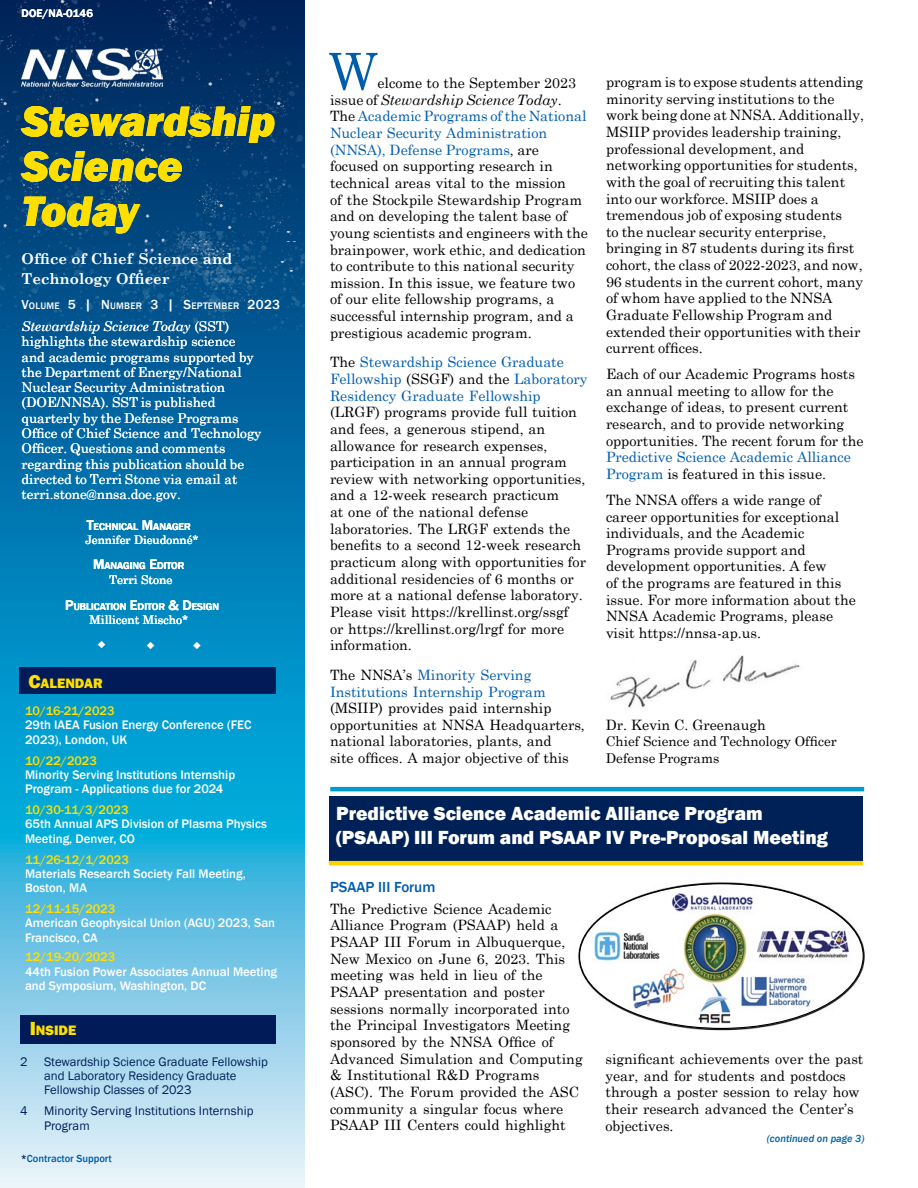
<style>
.page{position:relative;width:918px;height:1188px;background:#fff}
.page>*{position:absolute;margin:0;border:0;box-sizing:border-box;transform-origin:0 0}
.t1{font:50.7px "Century Schoolbook";color:#005dac}
.t2{font:italic 800 43.5px/45px "Franklin Gothic";color:#ffdf00}
.t3{font:800 19.5px/24px "Franklin Gothic";color:#fff}
.t4{font:700 15px/19.5px "Century Schoolbook";color:#fff}
.t5{font:500 15px "Franklin Gothic";color:#005dac}
.t6{font:14.25px/16.6px "Century Schoolbook";color:#000}
.t7{font:14.25px/16.6px "Century Schoolbook";color:#005dac}
.t8{font:800 14.1px "Franklin Gothic";color:#ffdf00}
.t9{font:13.5px/15.3px "Century Schoolbook";color:#fff}
.t10{font:13.5px/16.6px "Century Schoolbook";color:#000}
.t11{font:500 12.75px/14.2px "Franklin Gothic";color:#fff}
.t12{font:12.75px/14.2px "Franklin Gothic";color:#002157}
.t13{font:500 12.75px "Franklin Gothic";color:#ffdf00}
.t14{font:12.75px/14.2px "Franklin Gothic";letter-spacing:.005em;color:#011b59}
.t15{font:12px "Century Schoolbook";color:#fff}
.t16{font:11.7px "Century Schoolbook";color:#fff}
.t17{font:500 11.25px "Franklin Gothic";letter-spacing:.015em;color:#fff}
.t18{font:500 10.5px "Franklin Gothic";color:#005dac}
.t19{font:italic 500 10.5px "Franklin Gothic";color:#00629f}
.t20{font:500 10.2px "Franklin Gothic";color:#fff}
.t21{font:500 9.75px "Franklin Gothic";letter-spacing:.03em;color:#fff}
.s1{font-size:13.5px}
.s2{font-size:14.25px}
.s3{font-style:italic}
.s4{font-size:12px}
.s5{font-size:19.5px}
.s6{color:#002157}
.s7{color:#005dac}
.s8{color:#000}
</style>
<div class="page">
<svg style="left:0;top:329px;width:304px;height:859px;background:#37a0cd"></svg>
<img style="left:0;top:0;width:305px;height:329px">
<img style="left:128px;top:290px;width:174px;height:29px">
<img style="left:300px;top:241px;width:5px;height:49px">
<img style="left:120px;top:262px;width:174px;height:48px">
<img style="left:126px;top:280px;width:174px;height:10px">
<img style="left:126px;top:232px;width:174px;height:48px">
<img style="left:196px;top:71px;width:91px;height:161px">
<img style="left:174px;top:212px;width:91px;height:88px">
<hr style="left:330px;top:787px;width:534px;height:4px;background:#009ad0">
<img style="left:578px;top:882px;width:287px;height:149px">
<img style="left:22px;top:48px;width:141px;height:40px">
<div style="left:19px;top:667px;width:257px;height:26px;background:#011b59"></div>
<div style="left:329px;top:796px;width:534px;height:64px;background:#002157"></div>
<img style="left:610px;top:656px;width:190px;height:52px">
<div style="left:20px;top:1015px;width:256px;height:28px;background:#011b59"></div>
<hr style="left:329px;top:861px;width:534px;height:4px;background:#ffd200">
<svg style="left:98px;top:641px;width:7px;height:8px"></svg>
<svg style="left:147px;top:641px;width:7px;height:8px"></svg>
<svg style="left:193px;top:641px;width:8px;height:8px"></svg>
<p class="t17" style="left:43px;top:7px;width:52px">/NA-0146</p>
<p class="t17" style="left:22px;top:7px;width:43px">DOEOE A</p>
<h2 class="t2" style="left:22px;top:99px;width:255px">Stewardship<br>Science<br>Today</h2>
<p class="t4" style="left:22px;top:248px;width:212px">Office of Chief Science and<br>Technology Officer</p>
<p class="t21" style="left:21px;top:299px;width:260px"><span class="s1">V</span>OLUME <span class="s1">5</span> <span class="s2">|</span> <span class="s1">N</span>UMBER <span class="s1">3</span> <span class="s2">|</span> <span class="s1">S</span>EPTEMBER <span class="s1">2023</span></p>
<p class="t9" style="left:22px;top:317px;width:241px"><span class="s3">Stewardship Science Today</span> (SST) highlights the stewardship science and academic programs supported by the Department of Energy/National Nuclear Security Administration (DOE/NNSA). SST is published quarterly by the Defense Programs Office of Chief Science and Technology Officer. Questions and comments regarding this publication should be directed to Terri Stone via email at terri.stone@nnsa.doe.gov.</p>
<p class="t20" style="left:87px;top:520px;width:105px"><span class="s2">T</span>ECHNICAL <span class="s2">M</span>ANAGER</p>
<p class="t16" style="left:85px;top:530px;width:115px">Jennifer Dieudonné<span class="s4">*</span></p>
<p class="t20" style="left:93px;top:560px;width:93px"><span class="s2">M</span>ANAGING <span class="s2">E</span>DITOR</p>
<p class="t15" style="left:109px;top:570px;width:65px">Terri Stone</p>
<p class="t20" style="left:65px;top:600px;width:155px"><span class="s2">P</span>UBLICATION <span class="s2">E</span>DITOR <span class="s2">&amp; D</span>ESIGN</p>
<p class="t15" style="left:90px;top:610px;width:100px">Millicent Mischo*</p>
<p class="t20" style="left:153px;top:520px;width:8px">AN</p>
<p class="t20" style="left:104px;top:560px;width:8px">AN</p>
<p class="t20" style="left:113px;top:600px;width:8px">N</p>
<p class="t20" style="left:192px;top:600px;width:7px">S</p>
<p class="t8" style="left:28px;top:674px;width:76px"><span class="s5">C</span>ALENDAR</p>
<p class="t13" style="left:25px;top:703px;width:91px">10/16-21/2023</p>
<p class="t11" style="left:25px;top:718px;width:228px">29th IAEA Fusion Energy Conference (FEC<br>2023), London, UK</p>
<p class="t13" style="left:25px;top:752px;width:73px">10/22/2023</p>
<p class="t11" style="left:25px;top:768px;width:212px">Minority Serving Institutions Internship<br>Program - Applications due for 2024</p>
<p class="t13" style="left:25px;top:802px;width:105px">10/30-11/3/2023</p>
<p class="t11" style="left:25px;top:817px;width:243px">65th Annual APS Division of Plasma Physics<br>Meeting, Denver, CO</p>
<p class="t13" style="left:25px;top:851px;width:105px">11/26-12/1/2023</p>
<p class="t11" style="left:25px;top:867px;width:222px">Materials Research Society Fall Meeting,<br>Boston, MA</p>
<p class="t13" style="left:25px;top:901px;width:92px">12/11-15/2023</p>
<p class="t11" style="left:25px;top:916px;width:252px">American Geophysical Union (AGU) 2023, San<br>Francisco, CA</p>
<p class="t13" style="left:25px;top:949px;width:92px">12/19-20/2023</p>
<p class="t11" style="left:25px;top:964px;width:254px">44th Fusion Power Associates Annual Meeting and Symposium, Washington, DC</p>
<p class="t8" style="left:30px;top:1021px;width:48px"><span class="s5">I</span>NSIDE</p>
<p class="t12" style="left:20px;top:1055px;width:9px">2</p>
<p class="t12" style="left:44px;top:1055px;width:225px">Stewardship Science Graduate Fellowship and Laboratory Residency Graduate<br>Fellowship Classes of 2023</p>
<p class="t12" style="left:20px;top:1104px;width:9px">4</p>
<p class="t14" style="left:44px;top:1104px;width:211px">Minority Serving Institutions Internship<br>Program</p>
<p class="t18" style="left:21px;top:1152px;width:93px"><span class="s6">*</span>Contractor Support</p>
<h1 class="t1" style="left:328px;top:29px;width:51px">W</h1>
<p class="t6" style="left:330px;top:73px;width:260px;text-indent:47px">elcome to the September 2023 issue of <span class="s3">Stewardship Science Today</span>.<br>The <span class="s7">Academic Programs of the National Nuclear Security Administration (NNSA), Defense Programs</span>, are focused on supporting research in technical areas vital to the mission<br>of the Stockpile Stewardship Program and on developing the talent base of young scientists and engineers with the brainpower, work ethic, and dedication to contribute to this national security mission. In this issue, we feature two of our elite fellowship programs, a successful internship program, and a prestigious academic program.</p>
<p class="t7" style="left:330px;top:353px;width:259px"><span class="s8">The</span> Stewardship Science Graduate<br>Fellowship <span class="s8">(SSGF) and the</span> Laboratory<br>Residency Graduate Fellowship</p>
<p class="t6" style="left:330px;top:403px;width:258px">(LRGF) programs provide full tuition and fees, a generous stipend, an allowance for research expenses, participation in an annual program review with networking opportunities, and a 12-week research practicum<br>at one of the national defense laboratories. The LRGF extends the benefits to a second 12-week research practicum along with opportunities for additional residencies of 6 months or more at a national defense laboratory.<br>Please visit https://krellinst.org/ssgf<br>or https://krellinst.org/lrgf for more information.</p>
<p class="t7" style="left:330px;top:665px;width:217px"><span class="s8">The NNSA’s</span> Minority Serving<br>Institutions Internship Program</p>
<p class="t6" style="left:330px;top:698px;width:256px">(MSIIP) provides paid internship opportunities at NNSA Headquarters, national laboratories, plants, and<br>site offices. A major objective of this</p>
<p class="t6" style="left:606px;top:72px;width:259px">program is to expose students attending minority serving institutions to the work being done at NNSA. Additionally, MSIIP provides leadership training, professional development, and networking opportunities for students, with the goal of recruiting this talent into our workforce. MSIIP does a tremendous job of exposing students<br>to the nuclear security enterprise, bringing in 87 students during its first cohort, the class of 2022-2023, and now, 96 students in the current cohort, many of whom have applied to the NNSA Graduate Fellowship Program and extended their opportunities with their current offices.</p>
<p class="t6" style="left:606px;top:364px;width:259px">Each of our Academic Programs hosts an annual meeting to allow for the exchange of ideas, to present current research, and to provide networking opportunities. The recent forum for the</p>
<p class="t7" style="left:606px;top:448px;width:246px">Predictive Science Academic Alliance<br>Program <span class="s8">is featured in this issue.</span></p>
<p class="t6" style="left:606px;top:490px;width:251px">The NNSA offers a wide range of career opportunities for exceptional individuals, and the Academic<br>Programs provide support and development opportunities. A few<br>of the programs are featured in this issue. For more information about the<br>NNSA Academic Programs, please visit https://nnsa-ap.us.</p>
<p class="t6" style="left:606px;top:715px;width:161px">Dr. Kevin C. Greenaugh</p>
<p class="t10" style="left:606px;top:732px;width:232px">Chief Science and Technology Officer<br>Defense Programs</p>
<h3 class="t3" style="left:336px;top:802px;width:493px">Predictive Science Academic Alliance Program (PSAAP) III Forum and PSAAP IV Pre-Proposal Meeting</h3>
<p class="t5" style="left:330px;top:878px;width:107px">PSAAP III Forum</p>
<p class="t6" style="left:330px;top:899px;width:254px">The Predictive Science Academic<br>Alliance Program (PSAAP) held a<br>PSAAP III Forum in Albuquerque,<br>New Mexico on June 6, 2023. This meeting was held in lieu of the<br>PSAAP presentation and poster sessions normally incorporated into the Principal Investigators Meeting sponsored by the NNSA Office of<br>Advanced Simulation and Computing &amp; Institutional R&amp;D Programs (ASC). The Forum provided the ASC community a singular focus where<br>PSAAP III Centers could highlight</p>
<p class="t6" style="left:606px;top:1049px;width:259px">significant achievements over the past year, and for students and postdocs through a poster session to relay how their research advanced the Center’s objectives.</p>
<p class="t19" style="left:767px;top:1133px;width:99px">(continued on page 3)</p>
</div>
